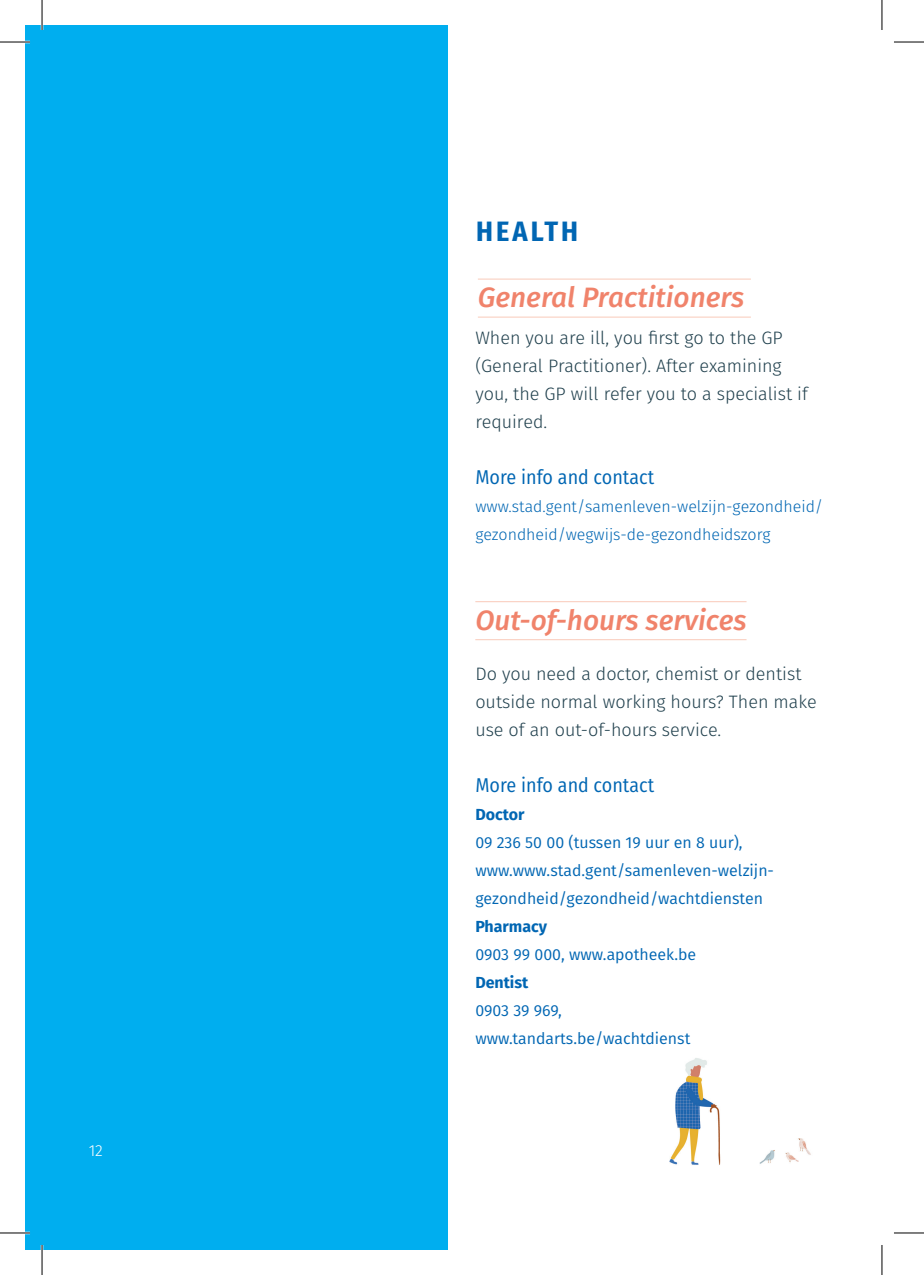
<style>
.page{position:relative;width:924px;height:1275px;background:#fff}
.page>*{position:absolute;margin:0;border:0;box-sizing:border-box;transform-origin:0 0}
.t1{font:italic 500 28px "Fira Sans";color:#f0836b}
.t2{font:700 28px "Fira Sans Condensed";letter-spacing:.11em;color:#0166b3}
.t3{font:20px "Fira Sans Condensed";color:#0166b3}
.t4{font:300 18px/28px "Fira Sans";color:#20404d}
.t5{font:16px/28px "Fira Sans";color:#0166b3}
.t6{font:300 16px/28px "Fira Sans";color:#0166b3}
.t7{font:700 16px "Fira Sans";color:#0166b3}
.t8{font:300 16px "Fira Sans";color:#fff}
</style>
<div class="page">
<div style="left:25px;top:25px;width:422px;height:1225px;background:#00aeef"></div>
<hr style="left:477px;top:316px;width:273px;height:1px;background:#f9cab9">
<hr style="left:477px;top:278px;width:273px;height:1px;background:#f9cab9">
<hr style="left:475px;top:639px;width:271px;height:1px;background:#f9cab9">
<hr style="left:475px;top:601px;width:271px;height:1px;background:#f9cab9">
<img style="left:669px;top:1058px;width:142px;height:107px">
<hr style="left:0;top:41px;width:30px;height:2px;background:#fff">
<hr style="left:0;top:1231px;width:30px;height:3px;background:#fff">
<hr style="left:41px;top:0;width:2px;height:30px;background:#fff">
<hr style="left:41px;top:1245px;width:2px;height:30px;background:#fff">
<hr style="left:0;top:42px;width:30px;height:1px;background:#000">
<hr style="left:893px;top:42px;width:30px;height:1px;background:#000">
<hr style="left:0;top:1232px;width:30px;height:1px;background:#000">
<hr style="left:893px;top:1232px;width:30px;height:1px;background:#000">
<hr style="left:42px;top:0;width:1px;height:30px;background:#000">
<hr style="left:42px;top:1245px;width:1px;height:30px;background:#000">
<hr style="left:881px;top:0;width:1px;height:30px;background:#000">
<hr style="left:881px;top:1245px;width:1px;height:30px;background:#000">
<p class="t8" style="left:89px;top:1138px;width:16px">12</p>
<h1 class="t2" style="left:476px;top:208px;width:103px">HEALTH</h1>
<h1 class="t1" style="left:477px;top:275px;width:267px">General Practitioners</h1>
<p class="t4" style="left:475px;top:323px;width:334px">When you are ill, you first go to the GP (General Practitioner). After examining you, the GP will refer you to a specialist if required.</p>
<p class="t3" style="left:475px;top:462px;width:180px">More info and contact</p>
<p class="t6" style="left:475px;top:492px;width:349px">www.stad.gent/samenleven-welzijn-gezondheid/ gezondheid/wegwijs-de-gezondheidszorg</p>
<h1 class="t1" style="left:475px;top:597px;width:272px">Out-of-hours services</h1>
<p class="t4" style="left:475px;top:659px;width:343px">Do you need a doctor, chemist or dentist outside normal working hours? Then make use of an out-of-hours service.</p>
<p class="t3" style="left:475px;top:770px;width:180px">More info and contact</p>
<p class="t7" style="left:475px;top:800px;width:51px">Doctor</p>
<p class="t5" style="left:475px;top:828px;width:300px">09 236 50 00 (tussen 19 uur en 8 uur), www.www.stad.gent/samenleven-welzijn&shy;gezondheid/gezondheid/wachtdiensten</p>
<p class="t7" style="left:475px;top:912px;width:73px">Pharmacy</p>
<p class="t5" style="left:475px;top:940px;width:222px">0903 99 000, www.apotheek.be</p>
<p class="t7" style="left:475px;top:968px;width:54px">Dentist</p>
<p class="t5" style="left:475px;top:996px;width:216px">0903 39 969, www.tandarts.be/wachtdienst</p>
</div>
